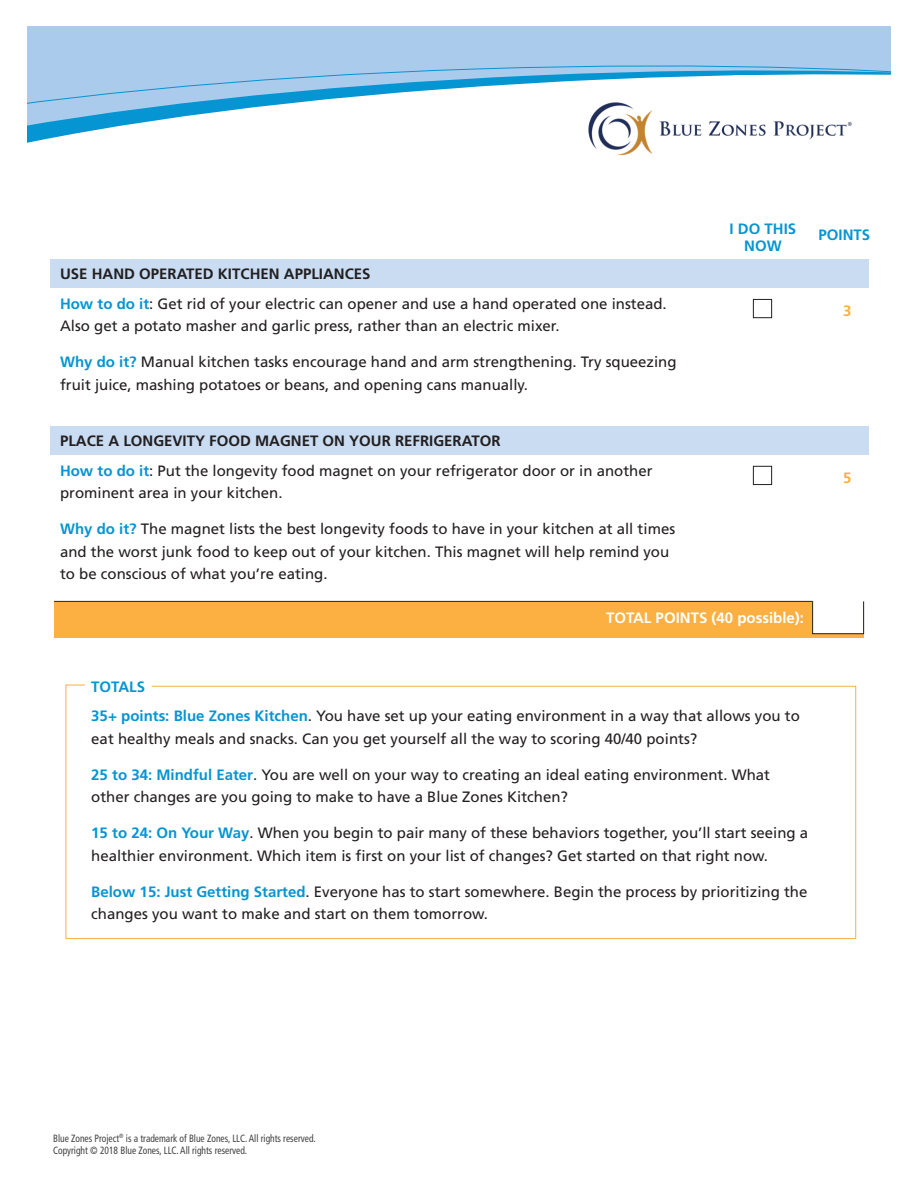
<style>
.page{position:relative;width:918px;height:1188px;background:#fff}
.page>*{position:absolute;margin:0;border:0;box-sizing:border-box;transform-origin:0 0}
.Body_Copy{font:15px/22.5px "Frutiger LT Std";color:#231f20}
.Numbered_List_Heads{font:700 15px "Frutiger LT Std";color:#231f20}
.Body_Copy-2{font:700 15px "Frutiger LT Std";color:#fff}
.CHART_HEADS{font:700 15px/16.5px "Frutiger LT Std";color:#0695d3;text-align:center}
.Numbered_List_Heads-2{font:700 15px "Frutiger LT Std";color:#0695d3}
.t1{font:700 15px "Frutiger LT Std";color:#fbb041}
.t2{font:condensed 10.5px/12.6px "Frutiger LT Std";color:#414142;scale:.9 1}
.s1{font-weight:700;color:#0695d3}
</style>
<div class="page">
<div style="left:27px;top:26px;width:864px;height:219px;background:#aacbeb"></div>
<svg style="left:27px;top:65px;width:864px;height:180px;fill:#fff"></svg>
<div style="left:27px;top:144px;width:203px;height:280px;background:#fff"></div>
<div style="left:735px;top:76px;width:156px;height:280px;background:#fff"></div>
<div style="left:54px;top:602px;width:810px;height:36px;background:#fbb041"></div>
<hr style="left:54px;top:601px;width:759px;height:1px;background:#231f20">
<svg style="left:65px;top:684px;width:791px;height:255px"></svg>
<div style="left:812px;top:601px;width:52px;height:33px;background:#fff;border:1px solid #231f20"></div>
<div style="left:50px;top:259px;width:819px;height:29px;background:#c9dcf2"></div>
<div style="left:50px;top:426px;width:819px;height:29px;background:#c9dcf2"></div>
<div style="left:753px;top:299px;width:19px;height:19px;border:1px solid #231f20"></div>
<div style="left:753px;top:466px;width:19px;height:19px;border:1px solid #231f20"></div>
<img style="left:570px;top:83px;width:282px;height:98px">
<p class="Numbered_List_Heads" style="left:60px;top:265px;width:312px">USE HAND OPERATED KITCHEN APPLIANCES</p>
<p class="Body_Copy" style="left:60px;top:292px;width:608px"><span class="s1">How to do it</span>: Get rid of your electric can opener and use a hand operated one instead.<br>Also get a potato masher and garlic press, rather than an electric mixer.</p>
<p class="Body_Copy" style="left:60px;top:351px;width:618px"><span class="s1">Why do it?</span> Manual kitchen tasks encourage hand and arm strengthening. Try squeezing fruit juice, mashing potatoes or beans, and opening cans manually.</p>
<p class="Numbered_List_Heads" style="left:60px;top:432px;width:442px">PLACE A LONGEVITY FOOD MAGNET ON YOUR REFRIGERATOR</p>
<p class="Body_Copy" style="left:60px;top:459px;width:594px"><span class="s1">How to do it</span>: Put the longevity food magnet on your refrigerator door or in another prominent area in your kitchen.</p>
<p class="Body_Copy" style="left:60px;top:518px;width:617px"><span class="s1">Why do it?</span> The magnet lists the best longevity foods to have in your kitchen at all times and the worst junk food to keep out of your kitchen. This magnet will help remind you to be conscious of what you’re eating.</p>
<p class="CHART_HEADS" style="left:730px;top:221px;width:68px">I DO THIS<br>NOW</p>
<p class="CHART_HEADS" style="left:819px;top:227px;width:53px">POINTS</p>
<p class="t1" style="left:843px;top:302px;width:10px">3</p>
<p class="t1" style="left:843px;top:469px;width:10px">5</p>
<p class="Body_Copy-2" style="left:606px;top:609px;width:200px">TOTAL POINTS (40 possible):</p>
<p class="Numbered_List_Heads-2" style="left:91px;top:678px;width:55px">TOTALS</p>
<p class="Body_Copy" style="left:91px;top:705px;width:710px"><span class="s1">35+ points: Blue Zones Kitchen</span>. You have set up your eating environment in a way that allows you to eat healthy meals and snacks. Can you get yourself all the way to scoring 40/40 points?</p>
<p class="Body_Copy" style="left:91px;top:763px;width:680px"><span class="s1">25 to 34: Mindful Eater</span>. You are well on your way to creating an ideal eating environment. What other changes are you going to make to have a Blue Zones Kitchen?</p>
<p class="Body_Copy" style="left:91px;top:822px;width:718px"><span class="s1">15 to 24: On Your Way</span>. When you begin to pair many of these behaviors together, you’ll start seeing a healthier environment. Which item is first on your list of changes? Get started on that right now.</p>
<p class="Body_Copy" style="left:91px;top:880px;width:718px"><span class="s1">Below 15: Just Getting Started</span>. Everyone has to start somewhere. Begin the process by prioritizing the changes you want to make and start on them tomorrow.</p>
<p class="t2" style="left:53px;top:1132px;width:293px">Blue Zones Project<sup>®</sup> is a trademark of Blue Zones, LLC. All rights reserved.<br>Copyright © 2018 Blue Zones, LLC. All rights reserved.</p>
</div>
